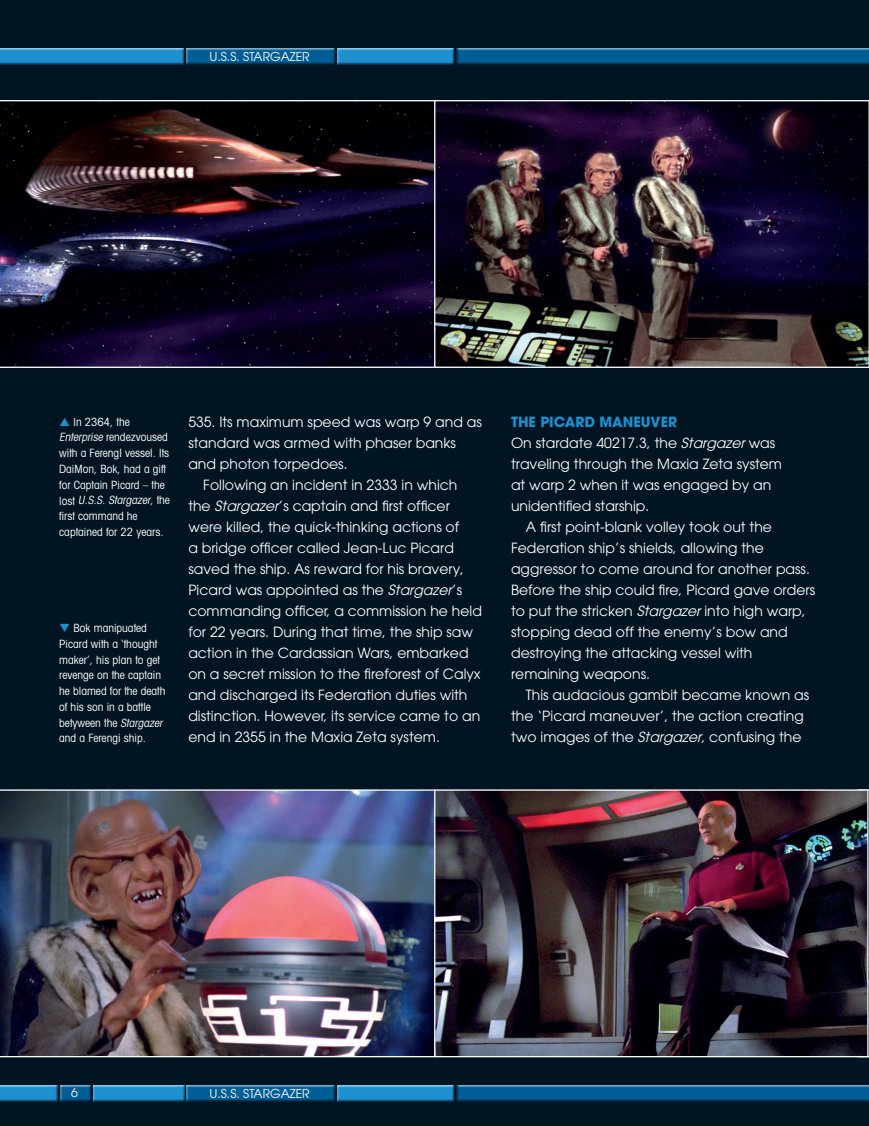
<style>
.page{position:relative;width:869px;height:1126px;background:#fff}
.page>*{position:absolute;margin:0;border:0;box-sizing:border-box;transform-origin:0 0}
.t1{font:14px/21px "Avant Garde LT";color:#fff}
.t2{font:12.25px "Avant Garde LT";color:#fff}
.t3{font:condensed 11.38px/15.8px "Avant Garde LT";color:#fff}
.s1{font-style:italic}
.s2{color:#1d90d0}
.s3{font-weight:700;color:#1d90d0}
</style>
<div class="page">
<div style="left:0;top:0;width:868px;height:1126px;background:#001421"></div>
<div style="left:335px;top:47px;width:120px;height:19px;background:#231f20;opacity:.75"></div>
<div style="left:335px;top:1084px;width:120px;height:19px;background:#231f20;opacity:.75"></div>
<div style="left:184px;top:47px;width:152px;height:19px;background:#231f20;opacity:.75"></div>
<div style="left:184px;top:1084px;width:152px;height:19px;background:#231f20;opacity:.75"></div>
<div style="left:0;top:47px;width:184px;height:19px;background:#231f20;opacity:.75"></div>
<div style="left:58px;top:1084px;width:33px;height:19px;background:#231f20;opacity:.75"></div>
<div style="left:90px;top:1082px;width:96px;height:21px;background:#001421"></div>
<div style="left:91px;top:1084px;width:95px;height:19px;background:#231f20;opacity:.75"></div>
<div style="left:0;top:1084px;width:58px;height:19px;background:#231f20;opacity:.75"></div>
<div style="left:455px;top:47px;width:413px;height:19px;background:#231f20;opacity:.75"></div>
<div style="left:455px;top:1084px;width:413px;height:19px;background:#231f20;opacity:.75"></div>
<svg style="left:0;top:100px;width:434px;height:268px;background:#1a1222"></svg>
<img style="left:434px;top:100px;width:434px;height:268px">
<svg style="left:868px;top:101px;width:1px;height:266px"></svg>
<img style="left:436px;top:791px;width:430px;height:264px">
<img style="left:0;top:789px;width:434px;height:268px">
<div style="left:434px;top:789px;width:434px;height:268px;border:1px solid #fff"></div>
<p class="t2" style="left:209px;top:49px;width:102px">U.S.S. STARGAZER</p>
<p class="t3" style="left:59px;top:414px;width:112px;text-indent:14px">In 2364, the<br><span class="s1">Enterprise</span> rendezvoused with a FerengI vessel. Its<br>DaiMon, Bok, had a gift for Captain Picard – the l o s t <span class="s1">U.S.S. Stargazer</span>, t h e first command he captained for 22 years.</p>
<p class="t3" style="left:59px;top:620px;width:108px"><span class="s2">❑</span> Bok manipuated<br>Picard with a ‘thought maker’, his plan to get revenge on the captain he blamed for the death of his son in a battle betyween the <span class="s1">Stargazer </span>and a Ferengi ship.</p>
<p class="t1" style="left:188px;top:412px;width:295px">535. Its maximum speed was warp 9 and as</p>
<p class="t1" style="left:188px;top:433px;width:269px">standard was armed with phaser banks</p>
<p class="t1" style="left:188px;top:454px;width:161px">and photon torpedoes.</p>
<p class="t1" style="left:203px;top:475px;width:255px">Following an incident in 2333 in which</p>
<p class="t1" style="left:188px;top:496px;width:263px">the <span class="s1">Stargazer</span>’s captain and first officer</p>
<p class="t1" style="left:188px;top:517px;width:272px">were killed, the quick-thinking actions of</p>
<p class="t1" style="left:188px;top:538px;width:267px">a bridge officer called Jean-Luc Picard</p>
<p class="t1" style="left:188px;top:559px;width:277px">saved the ship. As reward for his bravery,</p>
<p class="t1" style="left:188px;top:580px;width:275px">Picard was appointed as the <span class="s1">Stargazer</span>’s</p>
<p class="t1" style="left:188px;top:601px;width:295px">commanding officer, a commission he held</p>
<p class="t1" style="left:188px;top:622px;width:286px">for 22 years. During that time, the ship saw</p>
<p class="t1" style="left:188px;top:643px;width:282px">action in the Cardassian Wars, embarked</p>
<p class="t1" style="left:188px;top:664px;width:294px">on a secret mission to the fireforest of Calyx</p>
<p class="t1" style="left:188px;top:685px;width:280px">and discharged its Federation duties with</p>
<p class="t1" style="left:188px;top:706px;width:293px">distinction. However, its service came to an</p>
<p class="t1" style="left:188px;top:727px;width:253px">end in 2355 in the Maxia Zeta system.</p>
<p class="t1" style="left:511px;top:412px;width:272px"><span class="s3">THE PICARD MANEUVER<br></span>On stardate 40217.3, the <span class="s1">Stargazer</span> was traveling through the Maxia Zeta system at warp 2 when it was engaged by an unidentified starship.</p>
<p class="t1" style="left:511px;top:517px;width:305px;text-indent:15px">A first point-blank volley took out the Federation ship’s shields, allowing the aggressor to come around for another pass.<br>Before the ship could fire, Picard gave orders to put the stricken <span class="s1">Stargazer</span> into high warp, stopping dead off the enemy’s bow and destroying the attacking vessel with remaining weapons.</p>
<p class="t1" style="left:511px;top:685px;width:299px;text-indent:15px">This audacious gambit became known as the ‘Picard maneuver’, the action creating two images of the <span class="s1">Stargazer</span>, confusing the</p>
<p class="t2" style="left:71px;top:1086px;width:8px">6</p>
<p class="t2" style="left:209px;top:1086px;width:102px">U.S.S. STARGAZER</p>
</div>
